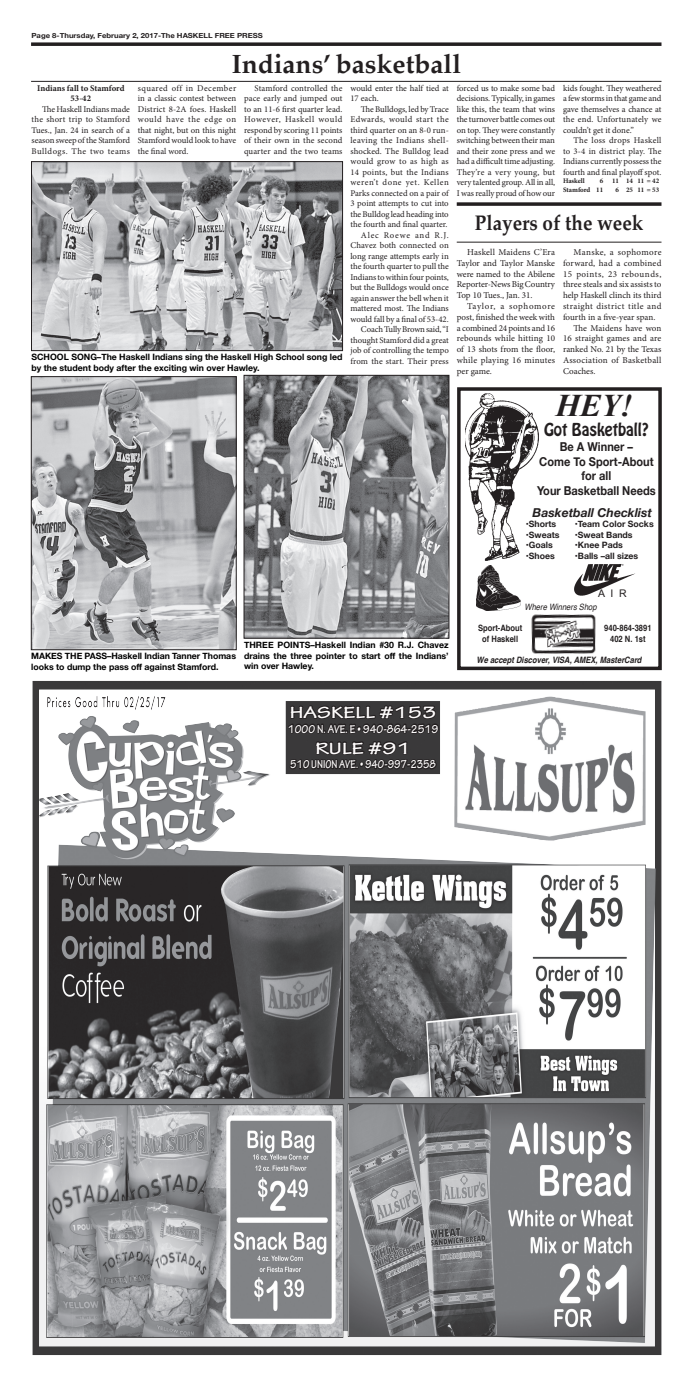
<style>
.page{position:relative;width:693px;height:1386px;background:#fff}
.page>*{position:absolute;margin:0;border:0;box-sizing:border-box;transform-origin:0 0}
.t1{font:italic 700 31.5px "Times New Roman";color:#231f20}
.t2{font:700 26.25px "Palatino";color:#231f20}
.t3{font:700 21px "Palatino";color:#231f20;scale:.9 1}
.t4{font:700 17.5px "Tekton Pro";color:#fffdfd;scale:1.25 1}
.t5{font:15.75px "Hobo Std";color:#231f20;scale:.95 1}
.t6{font:700 12.25px/14.7px "Helvetica Neue";color:#231f20;text-align:center;scale:.9 1}
.t7{font:700 12.25px "Tekton Pro";color:#fffdfd;scale:.8 1}
.t8{font:700 12.25px "Tekton Pro";color:#fffdfd;scale:.85 1}
.t9{font:italic 700 12.25px "Helvetica Neue";color:#231f20}
.t10{font:10.5px "Arial";color:#231f20}
.Body_text{font:9.01px/10.8px "Minion Pro";letter-spacing:.005em;color:#231f20;text-align:justify}
.Body_text-2{font:8.75px/10.5px "Minion Pro";letter-spacing:-.005em;color:#231f20;text-align:justify}
.cutline{font:700 8.75px/10.5px "Helvetica Neue";color:#000}
.t11{font:700 8.75px "Helvetica Neue";color:#231f20}
.t12{font:700 8.75px "Helvetica";color:#231f20;scale:.87 1}
.t13{font:italic 700 8.75px "Helvetica";color:#231f20;scale:.87 1}
.Body_text-3{font:700 8.75px/10.5px "Minion Pro";color:#231f20;text-align:center}
.t14{font:italic 8.75px "Helvetica";color:#231f20;scale:.87 1}
.t15{font:700 7px "Helvetica Neue";color:#231f20;scale:1.1 1}
.Body_text-4{font:700 7px "Minion Pro";color:#231f20}
</style>
<div class="page">
<img style="left:531px;top:614px;width:65px;height:40px">
<div style="left:457px;top:387px;width:205px;height:283px;border:4px solid #231f20"></div>
<img style="left:477px;top:566px;width:44px;height:45px">
<img style="left:465px;top:394px;width:74px;height:167px">
<img style="left:575px;top:564px;width:60px;height:31px">
<img style="left:32px;top:681px;width:630px;height:674px">
<svg style="left:287px;top:704px;width:153px;height:106px"></svg>
<img style="left:33px;top:378px;width:202px;height:270px">
<div style="left:31px;top:376px;width:206px;height:274px;border:1px solid #231f20"></div>
<img style="left:33px;top:163px;width:308px;height:186px">
<div style="left:31px;top:161px;width:312px;height:190px;border:1px solid #231f20"></div>
<img style="left:246px;top:377px;width:201px;height:260px">
<div style="left:244px;top:375px;width:205px;height:264px;border:1px solid #231f20"></div>
<svg style="left:31px;top:42px;width:630px;height:4px"></svg>
<hr style="left:31px;top:81px;width:630px;height:1px;background:#231f20">
<svg style="left:457px;top:202px;width:205px;height:4px"></svg>
<hr style="left:457px;top:242px;width:205px;height:1px;background:#231f20">
<p class="t15" style="left:32px;top:30px;width:212px">Page 8‑Thursday, February 2, 2017‑The HASKELL FREE PRESS</p>
<p class="t2" style="left:231px;top:41px;width:231px">Indians’ basketball</p>
<p class="Body_text-2" style="left:457px;top:83px;width:100px">forced us to make some bad decisions. Typically, in games like this, the team that wins the turnover battle comes out on top. They were constantly switching between their man and their zone press and we had a difficult time adjusting.<br>They’re a very young, but very talented group. All in all, I was really proud of how our</p>
<p class="Body_text-2" style="left:563px;top:83px;width:100px">kids fought. They weathered a few storms in that game and gave themselves a chance at the end. Unfortunately we couldn’t get it done.”</p>
<p class="Body_text-2" style="left:138px;top:83px;width:100px">squared off in December in a classic contest between District 8-2A foes. Haskell would have the edge on that night, but on this night Stamford would look to have the final word.</p>
<p class="Body_text-2" style="left:244px;top:83px;width:100px;text-indent:10px">Stamford controlled the pace early and jumped out to an 11-6 first quarter lead.<br>However, Haskell would respond by scoring 11 points of their own in the second quarter and the two teams</p>
<p class="Body_text-2" style="left:350px;top:83px;width:100px">would enter the half tied at<br>17 each.</p>
<p class="Body_text-3" style="left:37px;top:83px;width:89px">Indians fall to Stamford<br>53-42</p>
<p class="Body_text-2" style="left:32px;top:104px;width:100px;text-indent:10px">The Haskell Indians made the short trip to Stamford Tues., Jan. 24 in search of a season sweep of the Stamford Bulldogs. The two teams</p>
<p class="Body_text-2" style="left:350px;top:104px;width:100px;text-indent:10px">The Bulldogs, led by Trace Edwards, would start the third quarter on an 8-0 run&shy;leaving the Indians shell&shy;shocked. The Bulldog lead would grow to as high as 14 points, but the Indians weren’t done yet. Kellen Parks connected on a pair of 3 point attempts to cut into the Bulldog lead heading into the fourth and final quarter.</p>
<p class="Body_text-2" style="left:350px;top:230px;width:100px;text-indent:10px">Alec Roewe and R.J.<br>Chavez both connected on long range attempts early in the fourth quarter to pull the Indians to within four points, but the Bulldogs would once again answer the bell when it mattered most. The Indians would fall by a final of 53-42.</p>
<p class="Body_text-2" style="left:350px;top:324px;width:100px;text-indent:10px">Coach Tully Brown said, “I thought Stamford did a great job of controlling the tempo from the start. Their press</p>
<p class="Body_text-2" style="left:563px;top:135px;width:100px;text-indent:10px">The loss drops Haskell to 3-4 in district play. The Indians currently possess the fourth and final playoff spot.</p>
<p class="Body_text-4" style="left:563px;top:176px;width:23px">Haskell</p>
<p class="Body_text-4" style="left:600px;top:176px;width:5px">6</p>
<p class="Body_text-4" style="left:612px;top:176px;width:49px">11 14 11 = 42</p>
<p class="Body_text-4" style="left:563px;top:184px;width:42px">Stamford 11</p>
<p class="Body_text-4" style="left:616px;top:184px;width:45px">6 25 11 = 53</p>
<p class="t3" style="left:475px;top:205px;width:189px">Players of the week</p>
<p class="Body_text" style="left:457px;top:247px;width:100px;text-indent:10px">Haskell Maidens C’Era Taylor and Taylor Manske were named to the Abilene Reporter-News Big Country Top 10 Tues., Jan. 31.</p>
<p class="Body_text" style="left:457px;top:301px;width:100px;text-indent:10px">Taylor, a sophomore post, finished the week with a combined 24 points and 16 rebounds while hitting 10 of 13 shots from the floor, while playing 16 minutes per game.</p>
<p class="Body_text" style="left:563px;top:247px;width:100px;text-indent:10px">Manske, a sophomore forward, had a combined 15 points, 23 rebounds, three steals and six assists to help Haskell clinch its third straight district title and fourth in a five-year span.</p>
<p class="Body_text" style="left:563px;top:322px;width:100px;text-indent:10px">The Maidens have won 16 straight games and are ranked No. 21 by the Texas Association of Basketball Coaches.</p>
<p class="cutline" style="left:32px;top:352px;width:313px">SCHOOL SONG–The Haskell Indians sing the Haskell High School song led by the student body after the exciting win over Hawley.</p>
<p class="t1" style="left:556px;top:383px;width:79px">HEY!</p>
<p class="t5" style="left:544px;top:419px;width:112px">Got Basketball?</p>
<p class="t6" style="left:537px;top:440px;width:133px">Be A Winner –<br>Come To Sport-About for all<br>Your Basketball Needs</p>
<p class="t9" style="left:533px;top:503px;width:121px">Basketball Checklist</p>
<p class="t11" style="left:526px;top:517px;width:32px">•Shorts</p>
<p class="t11" style="left:575px;top:517px;width:80px">•Team Color Socks</p>
<p class="t11" style="left:526px;top:528px;width:35px">•Sweats</p>
<p class="t11" style="left:575px;top:528px;width:59px">•Sweat Bands</p>
<p class="t11" style="left:526px;top:538px;width:29px">•Goals</p>
<p class="t11" style="left:575px;top:538px;width:49px">•Knee Pads</p>
<p class="t11" style="left:526px;top:549px;width:30px">•Shoes</p>
<p class="t11" style="left:575px;top:549px;width:65px">•Balls –all sizes</p>
<p class="t10" style="left:598px;top:587px;width:30px">A I R</p>
<p class="cutline" style="left:31px;top:651px;width:206px">MAKES THE PASS–Haskell Indian Tanner Thomas looks to dump the pass off against Stamford.</p>
<p class="cutline" style="left:244px;top:640px;width:206px;text-align:justify">THREE POINTS–Haskell Indian #30 R.J. Chavez drains the three pointer to start off the Indians’ win over Hawley.</p>
<p class="t4" style="left:290px;top:702px;width:119px">HASKELL #153</p>
<p class="t8" style="left:288px;top:721px;width:178px">1000 N. AVE. E • 940-864-2519</p>
<p class="t4" style="left:315px;top:738px;width:78px">RULE #91</p>
<p class="t7" style="left:290px;top:757px;width:184px">510 UNION AVE. • 940-997-2358</p>
<p class="t14" style="left:525px;top:600px;width:84px">Where Winners Shop</p>
<p class="t12" style="left:478px;top:621px;width:52px">Sport-About</p>
<p class="t12" style="left:604px;top:621px;width:56px">940-864-3891</p>
<p class="t12" style="left:482px;top:632px;width:43px">of Haskell</p>
<p class="t12" style="left:610px;top:632px;width:42px">402 N. 1st</p>
<p class="t13" style="left:477px;top:653px;width:191px">We accept Discover, VISA, AMEX, MasterCard</p>
</div>
